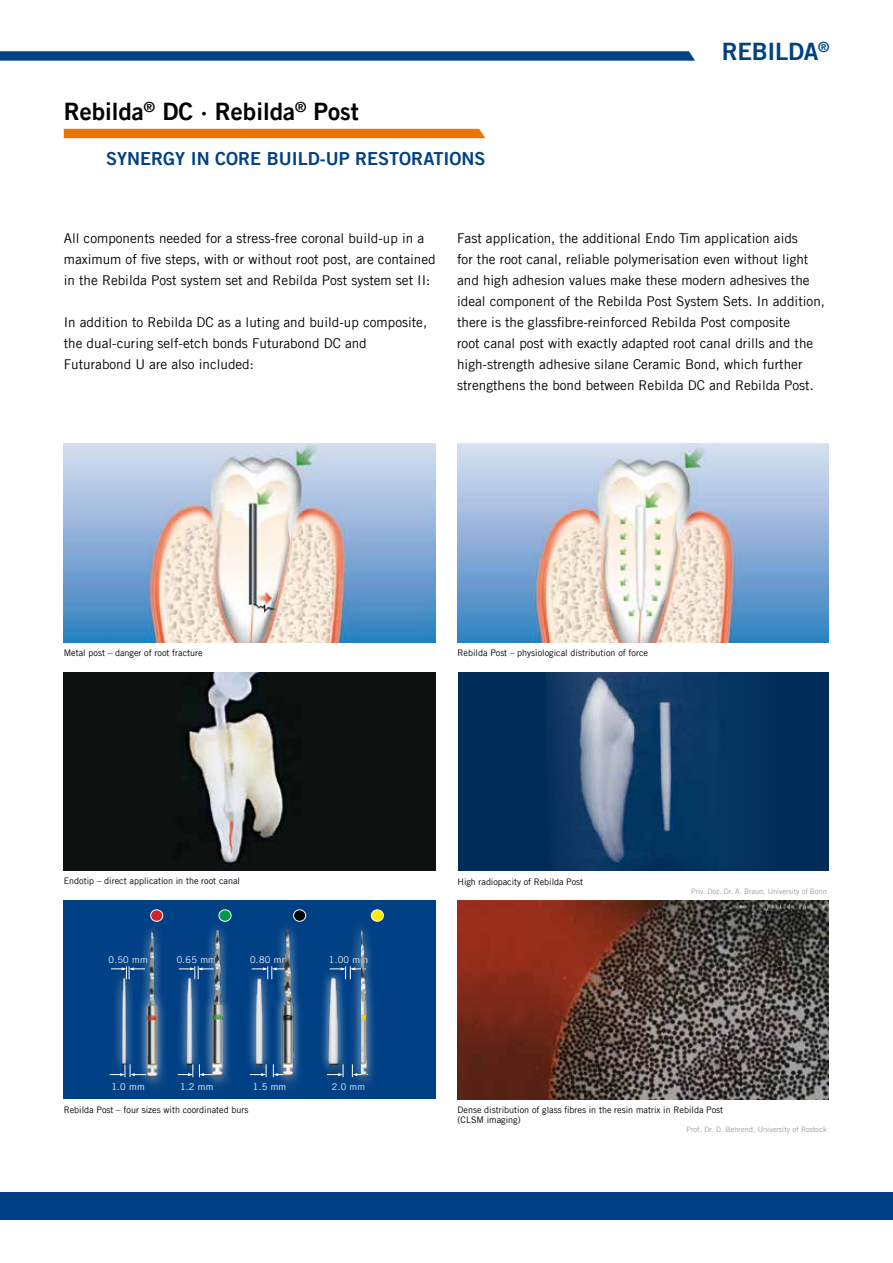
<style>
.page{position:relative;width:893px;height:1263px;background:#fff}
.page>*{position:absolute;margin:0;border:0;box-sizing:border-box;transform-origin:0 0}
.t1{font:24px "Trade Gothic LT Com Bd 2";color:#000}
.t2{font:24px "Trade Gothic LT Com Bd 2";letter-spacing:-.015em;color:#004185}
.t3{font:18px "Trade Gothic LT Com Bd 2";color:#004185}
.t4{font:13.5px/21px "Trade Gothic LT Com";color:#000}
.t5{font:9.15px "Trade Gothic LT Com";letter-spacing:.025em;color:#f6f6f6}
.t6{font:9.15px "Trade Gothic LT Com";color:#fff}
.t7{font:9px/10.8px "Trade Gothic LT Com";color:#000}
.t8{font:7.5px "Trade Gothic LT Com";color:#9c9e9f}
</style>
<div class="page">
<div style="left:0;top:1192px;width:893px;height:28px;background:#004185"></div>
<svg style="left:0;top:51px;width:695px;height:10px;background:#114d8d"></svg>
<div style="left:64px;top:129px;width:421px;height:9px;background:#ec7404"></div>
<img style="left:64px;top:444px;width:372px;height:198px">
<img style="left:457px;top:444px;width:372px;height:198px">
<div style="left:64px;top:672px;width:372px;height:199px;background:#0c1110"></div>
<img style="left:184px;top:672px;width:101px;height:195px">
<img style="left:457px;top:900px;width:372px;height:199px">
<div style="left:64px;top:900px;width:372px;height:199px;background:#004185"></div>
<img style="left:109px;top:968px;width:242px;height:110px">
<div style="left:219px;top:910px;width:12px;height:11px;background:#009b47;border-radius:50%"></div>
<div style="left:219px;top:909px;width:12px;height:12px;border:1px solid #fff;border-radius:50%"></div>
<div style="left:151px;top:910px;width:12px;height:11px;background:#d32329;border-radius:50%"></div>
<div style="left:150px;top:909px;width:13px;height:12px;border:1px solid #fff;border-radius:50%"></div>
<div style="left:294px;top:910px;width:12px;height:11px;background:#000;border-radius:50%"></div>
<div style="left:293px;top:909px;width:13px;height:12px;border:1px solid #fff;border-radius:50%"></div>
<div style="left:371px;top:910px;width:12px;height:11px;background:#ffed00;border-radius:50%"></div>
<div style="left:371px;top:909px;width:13px;height:12px;border:1px solid #fff;border-radius:50%"></div>
<svg style="left:250px;top:1064px;width:17px;height:13px"></svg>
<svg style="left:327px;top:1064px;width:17px;height:13px"></svg>
<svg style="left:179px;top:966px;width:23px;height:13px"></svg>
<svg style="left:252px;top:966px;width:21px;height:13px"></svg>
<svg style="left:330px;top:966px;width:21px;height:13px"></svg>
<svg style="left:178px;top:1064px;width:24px;height:13px"></svg>
<svg style="left:110px;top:1064px;width:27px;height:13px"></svg>
<svg style="left:111px;top:966px;width:26px;height:13px"></svg>
<div style="left:351px;top:922px;width:34px;height:179px;background:#fff;opacity:.75"></div>
<img style="left:361px;top:916px;width:24px;height:184px">
<div style="left:273px;top:922px;width:39px;height:180px;background:#fff;opacity:.75"></div>
<img style="left:282px;top:917px;width:31px;height:183px">
<div style="left:202px;top:921px;width:38px;height:180px;background:#fff;opacity:.75"></div>
<img style="left:208px;top:916px;width:31px;height:184px">
<div style="left:137px;top:922px;width:37px;height:179px;background:#004185"></div>
<img style="left:137px;top:916px;width:35px;height:184px">
<div style="left:459px;top:672px;width:370px;height:199px;background:#002d57"></div>
<img style="left:546px;top:672px;width:180px;height:199px">
<h1 class="t1" style="left:64px;top:97px;width:297px">Rebilda<sup>®</sup> DC · Rebilda<sup>®</sup> Post</h1>
<h2 class="t3" style="left:106px;top:147px;width:381px">SYNERGY IN CORE BUILD-UP RESTORATIONS</h2>
<h1 class="t2" style="left:722px;top:37px;width:109px">REBILDA<sup>®</sup></h1>
<p class="t4" style="left:64px;top:228px;width:373px">All components needed for a stress-free coronal build-up in a maximum of five steps, with or without root post, are contained in the Rebilda Post system set and Rebilda Post system set II:</p>
<p class="t4" style="left:64px;top:312px;width:365px">In addition to Rebilda DC as a luting and build-up composite, the dual-curing self-etch bonds Futurabond DC and<br>Futurabond U are also included:</p>
<p class="t4" style="left:457px;top:228px;width:369px">Fast application, the additional Endo Tim application aids<br>for the root canal, reliable polymerisation even without light and high adhesion values make these modern adhesives the ideal component of the Rebilda Post System Sets. In addition, there is the glassfibre-reinforced Rebilda Post composite<br>root canal post with exactly adapted root canal drills and the high-strength adhesive silane Ceramic Bond, which further strengthens the bond between Rebilda DC and Rebilda Post.</p>
<p class="t7" style="left:64px;top:647px;width:140px">Metal post – danger of root fracture</p>
<p class="t7" style="left:458px;top:647px;width:192px">Rebilda Post – physiological distribution of force</p>
<p class="t7" style="left:64px;top:875px;width:178px">Endotip – direct application in the root canal</p>
<p class="t7" style="left:458px;top:877px;width:127px">High radiopacity of Rebilda Post</p>
<p class="t5" style="left:109px;top:954px;width:41px">0.50 mm</p>
<p class="t5" style="left:177px;top:954px;width:41px">0.65 mm</p>
<p class="t5" style="left:250px;top:954px;width:41px">0.80 mm</p>
<p class="t5" style="left:329px;top:954px;width:41px">1.00 mm</p>
<p class="t6" style="left:111px;top:1081px;width:35px">1.0 mm</p>
<p class="t6" style="left:180px;top:1081px;width:35px">1.2 mm</p>
<p class="t6" style="left:253px;top:1081px;width:35px">1.5 mm</p>
<p class="t5" style="left:332px;top:1081px;width:35px">2.0 mm</p>
<p class="t8" style="left:691px;top:887px;width:137px">Priv. Doz. Dr. A. Braun, University of Bonn</p>
<p class="t7" style="left:64px;top:1104px;width:186px">Rebilda Post – four sizes with coordinated burs</p>
<p class="t7" style="left:458px;top:1104px;width:267px">Dense distribution of glass fibres in the resin matrix in Rebilda Post (CLSM imaging)</p>
<p class="t8" style="left:686px;top:1125px;width:142px">Prof. Dr. D. Behrend, University of Rostock</p>
</div>
